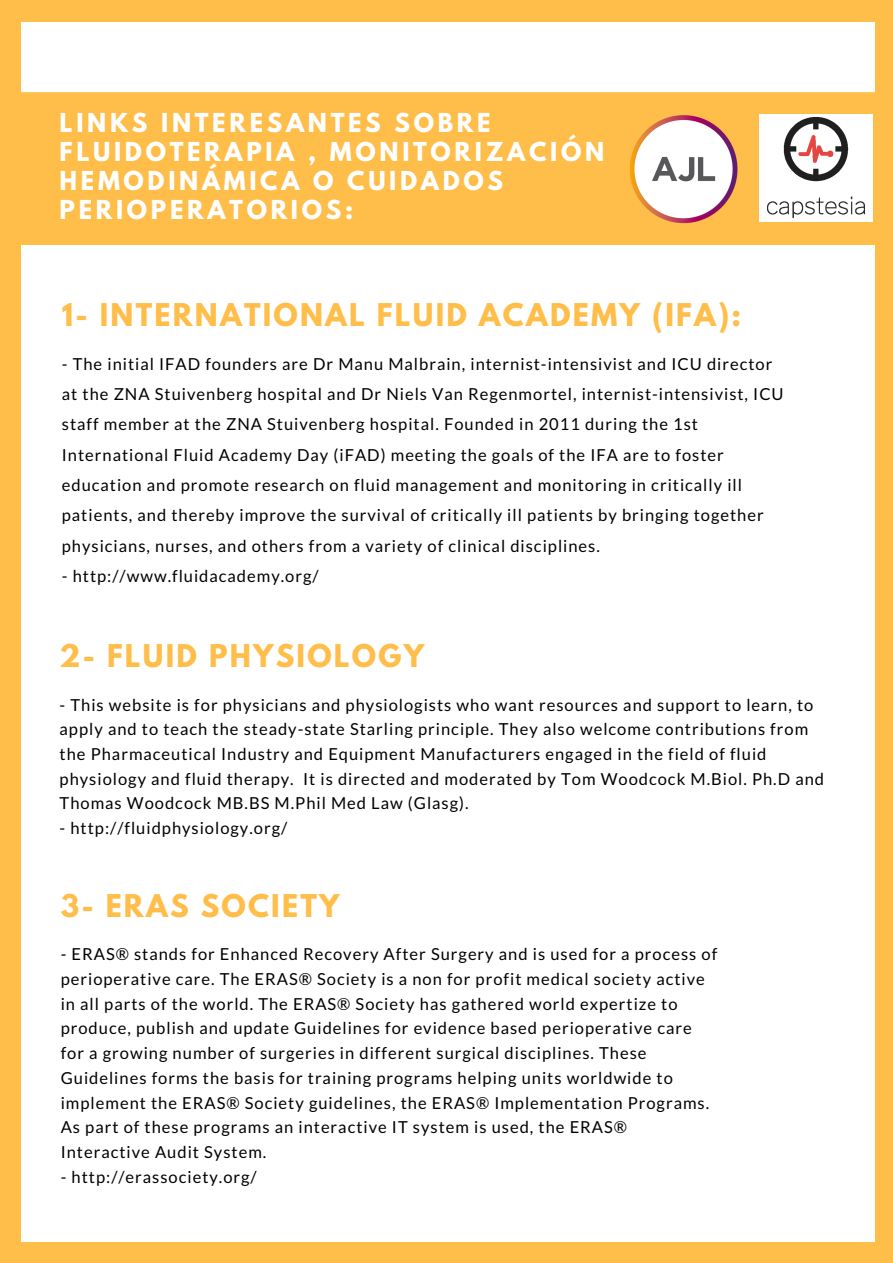
<style>
.page{position:relative;width:893px;height:1263px;background:#fff}
.page>*{position:absolute;margin:0;border:0;box-sizing:border-box;transform-origin:0 0}
.t1{font:700 27.75px "League Spartan";letter-spacing:.08em;color:#ffbd4a}
.t2{font:700 23.1px/29.2px "League Spartan";letter-spacing:.16em;color:#fff}
.t3{font:16.5px/24.8px "Lato";letter-spacing:.06em;color:#000}
</style>
<div class="page">
<div style="left:875px;top:1242px;width:17px;height:20px;background:#ffbd4a"></div>
<div style="left:0;top:20px;width:20px;height:1224px;background:#ffbd4a"></div>
<div style="left:0;top:1242px;width:20px;height:20px;background:#ffbd4a"></div>
<div style="left:875px;top:20px;width:17px;height:1224px;background:#ffbd4a"></div>
<div style="left:19px;top:1242px;width:857px;height:20px;background:#ffbd4a"></div>
<div style="left:875px;top:0;width:17px;height:21px;background:#ffbd4a"></div>
<div style="left:0;top:0;width:20px;height:21px;background:#ffbd4a"></div>
<div style="left:19px;top:0;width:857px;height:21px;background:#ffbd4a"></div>
<div style="left:20px;top:92px;width:855px;height:153px;background:#ffbd4a"></div>
<img style="left:628px;top:110px;width:111px;height:117px">
<img style="left:759px;top:115px;width:113px;height:106px">
<h2 class="t2" style="left:60px;top:111px;width:546px">LINKS INTERESANTES SOBRE<br>FLUIDOTERAPIA , MONITORIZACIÓN<br>HEMODINÁMICA O CUIDADOS<br>PERIOPERATORIOS:</h2>
<h1 class="t1" style="left:62px;top:301px;width:681px">1- INTERNATIONAL FLUID ACADEMY (IFA):</h1>
<p class="t3" style="left:62px;top:348px;width:723px;line-height:30.3px">- The initial IFAD founders are Dr Manu Malbrain, internist-intensivist and ICU director at the ZNA Stuivenberg hospital and Dr Niels Van Regenmortel, internist-intensivist, ICU staff member at the ZNA Stuivenberg hospital. Founded in 2011 during the 1st International Fluid Academy Day (iFAD) meeting the goals of the IFA are to foster education and promote research on fluid management and monitoring in critically ill patients, and thereby improve the survival of critically ill patients by bringing together physicians, nurses, and others from a variety of clinical disciplines.</p>
<p class="t3" style="left:62px;top:563px;width:258px">- http://www.fluidacademy.org/</p>
<h1 class="t1" style="left:60px;top:642px;width:366px">2- FLUID PHYSIOLOGY</h1>
<p class="t3" style="left:60px;top:692px;width:766px">- This website is for physicians and physiologists who want resources and support to learn, to apply and to teach the steady-state Starling principle. They also welcome contributions from the Pharmaceutical Industry and Equipment Manufacturers engaged in the field of fluid physiology and fluid therapy. It is directed and moderated by Tom Woodcock M.Biol. Ph.D and Thomas Woodcock MB.BS M.Phil Med Law (Glasg).</p>
<p class="t3" style="left:60px;top:815px;width:229px">- http://fluidphysiology.org/</p>
<h1 class="t1" style="left:61px;top:892px;width:280px">3- ERAS SOCIETY</h1>
<p class="t3" style="left:61px;top:941px;width:658px">- ERAS® stands for Enhanced Recovery After Surgery and is used for a process of perioperative care. The ERAS® Society is a non for profit medical society active in all parts of the world. The ERAS® Society has gathered world expertize to produce, publish and update Guidelines for evidence based perioperative care for a growing number of surgeries in different surgical disciplines. These Guidelines forms the basis for training programs helping units worldwide to implement the ERAS® Society guidelines, the ERAS® Implementation Programs.<br>As part of these programs an interactive IT system is used, the ERAS® Interactive Audit System.</p>
<p class="t3" style="left:61px;top:1164px;width:197px">- http://erassociety.org/</p>
</div>
